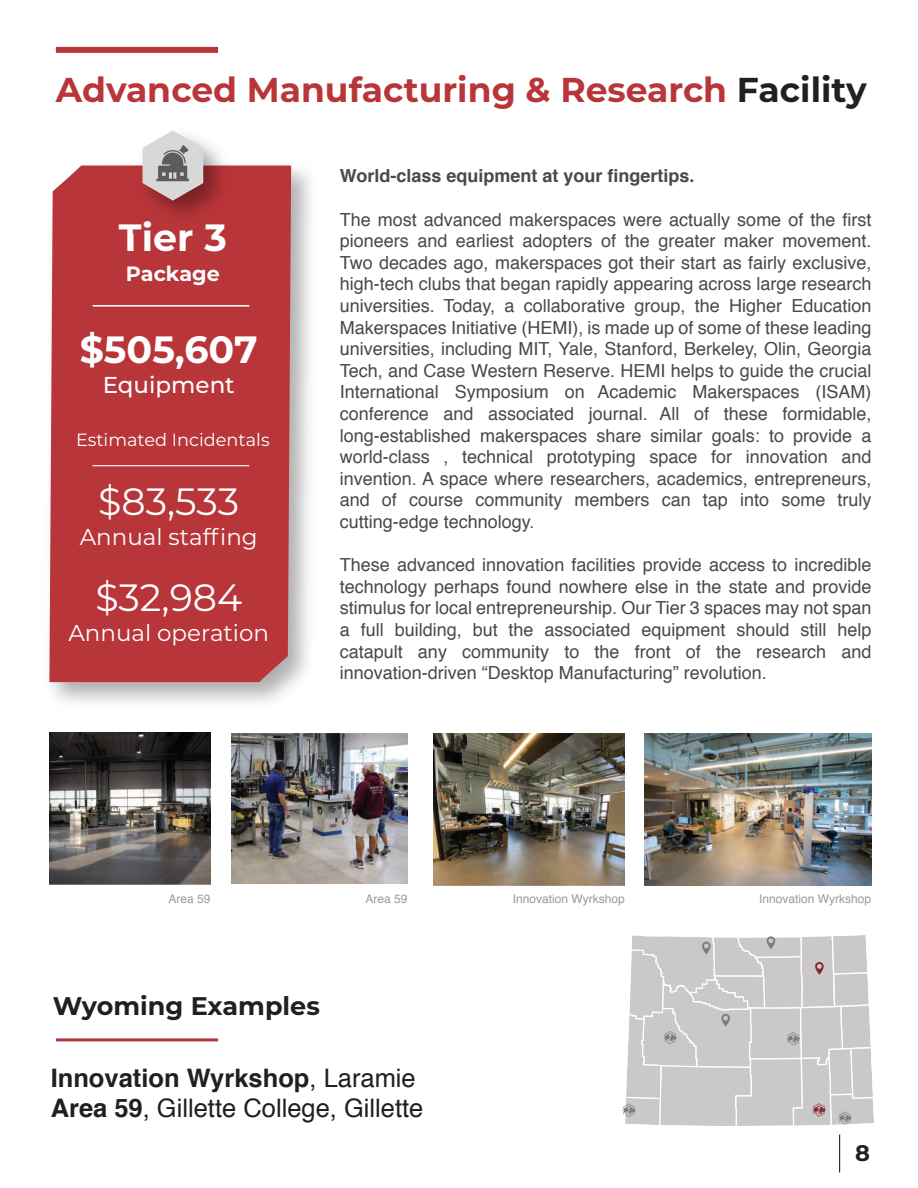
<style>
.page{position:relative;width:918px;height:1188px;background:#fff}
.page>*{position:absolute;margin:0;border:0;box-sizing:border-box;transform-origin:0 0}
.t1{font:37.95px "Montserrat";letter-spacing:-.005em;color:#fff}
.t2{font:700 37.95px "Montserrat";color:#fff}
.t3{font:700 34.5px "Montserrat";color:rgb(177 31 35/.9)}
.t4{font:25.5px/30.6px "Helvetica";color:#231f20}
.t5{font:700 25.5px "Montserrat";color:#231f20}
.t6{font:22.95px "Montserrat";color:#fff}
.t7{font:500 22.95px "Montserrat";color:#fff}
.t8{font:700 22.5px "Montserrat";color:#231f20}
.t9{font:700 20.7px "Montserrat";color:#fff}
.t10{font:18px/21.6px "Helvetica";color:#484948;text-align:justify}
.t11{font:700 18px "Helvetica";color:#484948}
.t12{font:17.7px "Montserrat";color:#fff}
.t13{font:12px "Helvetica";color:#999}
.s1{color:#231f20}
.s2{font-weight:700}
</style>
<div class="page">
<div style="left:56px;top:47px;width:162px;height:6px;background:#b83539"></div>
<hr style="left:56px;top:1038px;width:162px;height:3px;background:#b11f23">
<img style="left:626px;top:936px;width:247px;height:189px">
<svg style="left:787px;top:1032px;width:13px;height:13px"></svg>
<svg style="left:664px;top:1031px;width:13px;height:13px"></svg>
<svg style="left:623px;top:1104px;width:12px;height:13px"></svg>
<svg style="left:839px;top:1111px;width:12px;height:14px"></svg>
<svg style="left:767px;top:936px;width:8px;height:13px"></svg>
<svg style="left:815px;top:962px;width:9px;height:13px"></svg>
<svg style="left:702px;top:941px;width:9px;height:13px"></svg>
<svg style="left:721px;top:1014px;width:9px;height:13px"></svg>
<svg style="left:813px;top:1103px;width:13px;height:14px"></svg>
<div style="left:49px;top:166px;width:242px;height:516px;background:#b83539"></div>
<hr style="left:93px;top:305px;width:156px;height:2px;background:#fff">
<hr style="left:93px;top:465px;width:156px;height:1px;background:#fff">
<img style="left:130px;top:142px;width:107px;height:92px">
<svg style="left:142px;top:130px;width:61px;height:71px;background:#bfb1b2"></svg>
<img style="left:645px;top:734px;width:227px;height:151px">
<img style="left:434px;top:734px;width:191px;height:151px">
<img style="left:231px;top:734px;width:177px;height:150px">
<img style="left:49px;top:733px;width:162px;height:152px">
<hr style="left:839px;top:1135px;width:1px;height:37px;background:#231f20">
<h2 class="t3" style="left:56px;top:65px;width:812px">Advanced Manufacturing &amp; Research <span class="s1">Facility</span></h2>
<h1 class="t2" style="left:119px;top:210px;width:110px">Tier 3</h1>
<p class="t9" style="left:126px;top:258px;width:95px">Package</p>
<h1 class="t2" style="left:80px;top:323px;width:180px">$505,607</h1>
<p class="t7" style="left:103px;top:369px;width:134px">Equipment</p>
<p class="t12" style="left:76px;top:428px;width:195px">Estimated Incidentals</p>
<h1 class="t1" style="left:98px;top:476px;width:143px">$83,533</h1>
<p class="t6" style="left:80px;top:521px;width:179px">Annual staffing</p>
<h1 class="t1" style="left:95px;top:571px;width:148px">$32,984</h1>
<p class="t6" style="left:68px;top:617px;width:202px">Annual operation</p>
<p class="t11" style="left:340px;top:161px;width:356px">World-class equipment at your fingertips.</p>
<p class="t10" style="left:340px;top:209px;width:533px">The most advanced makerspaces were actually some of the first pioneers and earliest adopters of the greater maker movement.<br>Two decades ago, makerspaces got their start as fairly exclusive, high-tech clubs that began rapidly appearing across large research universities. Today, a collaborative group, the Higher Education Makerspaces Initiative (HEMI), is made up of some of these leading universities, including MIT, Yale, Stanford, Berkeley, Olin, Georgia Tech, and Case Western Reserve. HEMI helps to guide the crucial International Symposium on Academic Makerspaces (ISAM) conference and associated journal. All of these formidable, long-established makerspaces share similar goals: to provide a world-class , technical prototyping space for innovation and invention. A space where researchers, academics, entrepreneurs, and of course community members can tap into some truly cutting-edge technology.</p>
<p class="t10" style="left:340px;top:555px;width:533px">These advanced innovation facilities provide access to incredible technology perhaps found nowhere else in the state and provide stimulus for local entrepreneurship. Our Tier 3 spaces may not span a full building, but the associated equipment should still help catapult any community to the front of the research and innovation-driven “Desktop Manufacturing” revolution.</p>
<p class="t13" style="left:169px;top:890px;width:44px">Area 59</p>
<p class="t13" style="left:366px;top:890px;width:44px">Area 59</p>
<p class="t13" style="left:513px;top:890px;width:113px">Innovation Wyrkshop</p>
<p class="t13" style="left:759px;top:890px;width:113px">Innovation Wyrkshop</p>
<h3 class="t5" style="left:53px;top:987px;width:269px">Wyoming Examples</h3>
<h3 class="t4" style="left:51px;top:1063px;width:374px"><span class="s2">Innovation Wyrkshop</span>, Laramie<br><span class="s2">Area 59</span>, Gillette College, Gillette</h3>
<p class="t8" style="left:855px;top:1137px;width:16px">8</p>
</div>
